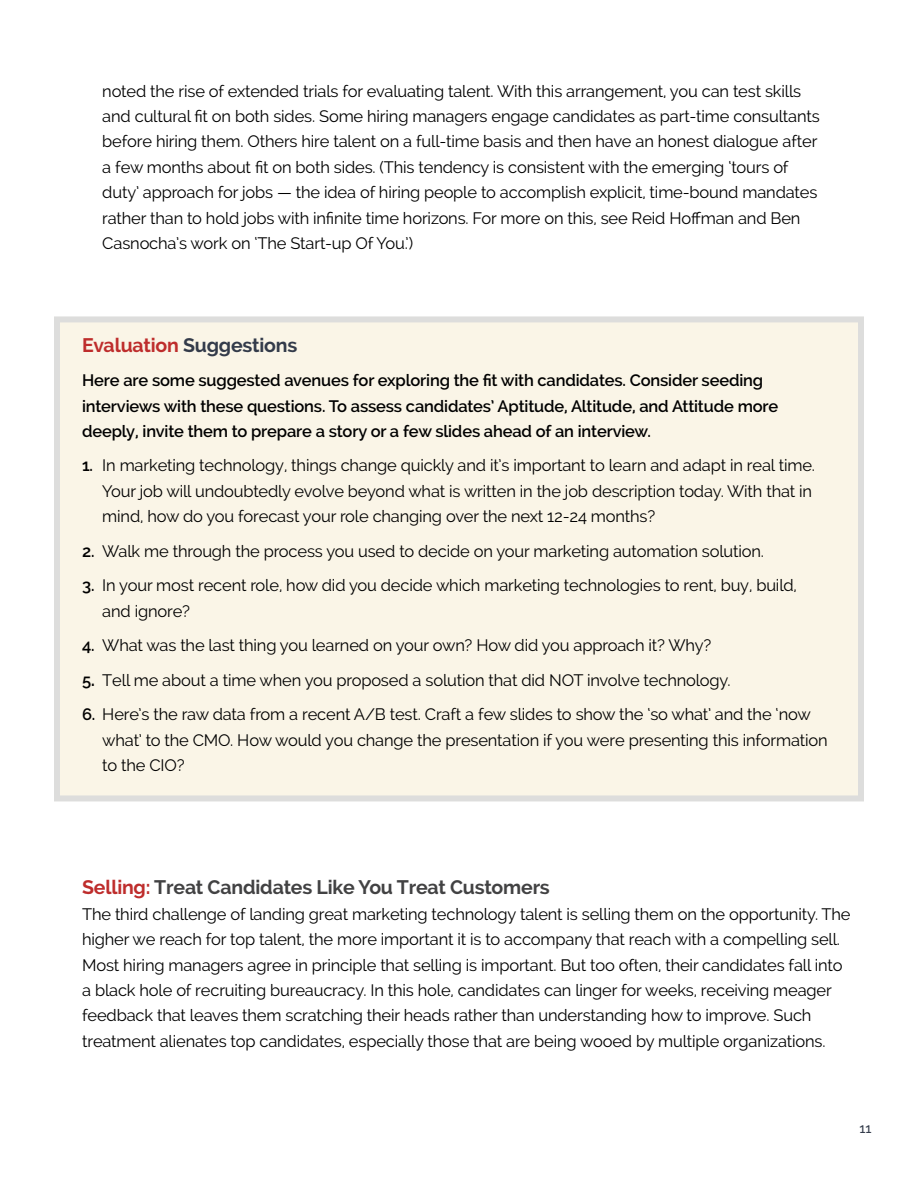
<style>
.page{position:relative;width:918px;height:1188px;background:#fff}
.page>*{position:absolute;margin:0;border:0;box-sizing:border-box;transform-origin:0 0}
.t1{font:700 19.5px "Raleway";letter-spacing:-.01em;color:#424243}
.t2{font:700 19.5px "Raleway";letter-spacing:-.01em;color:#333b4a}
.t3{font:16.5px/25.5px "Raleway";letter-spacing:-.01em;color:#000}
.t4{font:600 16.5px/25.5px "Raleway";letter-spacing:-.01em;color:#000}
.t5{font:500 13.5px "Raleway";color:#333b4a}
.s1{color:#be2d2c}
.s2{font-weight:600}
.s3{font-weight:700}
</style>
<div class="page">
<div style="left:54px;top:316px;width:810px;height:485px;background:#faf5e7;border:6px solid #cfcfce"></div>
<p class="t3" style="left:102px;top:78px;width:719px">noted the rise of extended trials for evaluating talent. With this arrangement, you can test skills and cultural fit on both sides. Some hiring managers engage candidates as part-time consultants before hiring them. Others hire talent on a full-time basis and then have an honest dialogue after a few months about fit on both sides. (This tendency is consistent with the emerging ‘tours of duty’ approach for jobs — the idea of hiring people to accomplish explicit, time-bound mandates rather than to hold jobs with infinite time horizons. For more on this, see Reid Hoffman and Ben Casnocha’s work on ‘The Start-up Of You.’)</p>
<p class="t2" style="left:82px;top:334px;width:217px"><span class="s1">Evaluation</span> Suggestions</p>
<p class="t4" style="left:82px;top:367px;width:698px">Here are some suggested avenues for exploring the fit with candidates. Consider seeding interviews with these questions. To assess candidates’ Aptitude, Altitude, and Attitude more deeply, invite them to prepare a story or a few slides ahead of an interview.</p>
<p class="t3" style="left:102px;top:453px;width:714px;text-indent:-20px"><span class="s2">1.</span> In marketing technology, things change quickly and it’s important to learn and adapt in real time.<br>Your job will undoubtedly evolve beyond what is written in the job description today. With that in mind, how do you forecast your role changing over the next 12-24 months?</p>
<p class="t3" style="left:82px;top:538px;width:683px"><span class="s2">2.</span> Walk me through the process you used to decide on your marketing automation solution.</p>
<p class="t3" style="left:102px;top:573px;width:696px;text-indent:-20px"><span class="s2">3.</span> In your most recent role, how did you decide which marketing technologies to rent, buy, build, and ignore?</p>
<p class="t3" style="left:82px;top:633px;width:631px"><span class="s2">4.</span> What was the last thing you learned on your own? How did you approach it? Why?</p>
<p class="t3" style="left:82px;top:667px;width:650px"><span class="s2">5</span><span class="s3">.</span> Tell me about a time when you proposed a solution that did NOT involve technology.</p>
<p class="t3" style="left:102px;top:702px;width:727px;text-indent:-20px"><span class="s2">6.</span> Here’s the raw data from a recent A/B test. Craft a few slides to show the ‘so what’ and the ‘now what’ to the CMO. How would you change the presentation if you were presenting this information to the CIO?</p>
<p class="t1" style="left:82px;top:876px;width:469px"><span class="s1">Selling:</span> Treat Candidates Like You Treat Customers</p>
<p class="t3" style="left:82px;top:901px;width:770px">The third challenge of landing great marketing technology talent is selling them on the opportunity. The higher we reach for top talent, the more important it is to accompany that reach with a compelling sell.<br>Most hiring managers agree in principle that selling is important. But too often, their candidates fall into a black hole of recruiting bureaucracy. In this hole, candidates can linger for weeks, receiving meager feedback that leaves them scratching their heads rather than understanding how to improve. Such treatment alienates top candidates, especially those that are being wooed by multiple organizations.</p>
<p class="t5" style="left:860px;top:1121px;width:14px">11</p>
</div>
